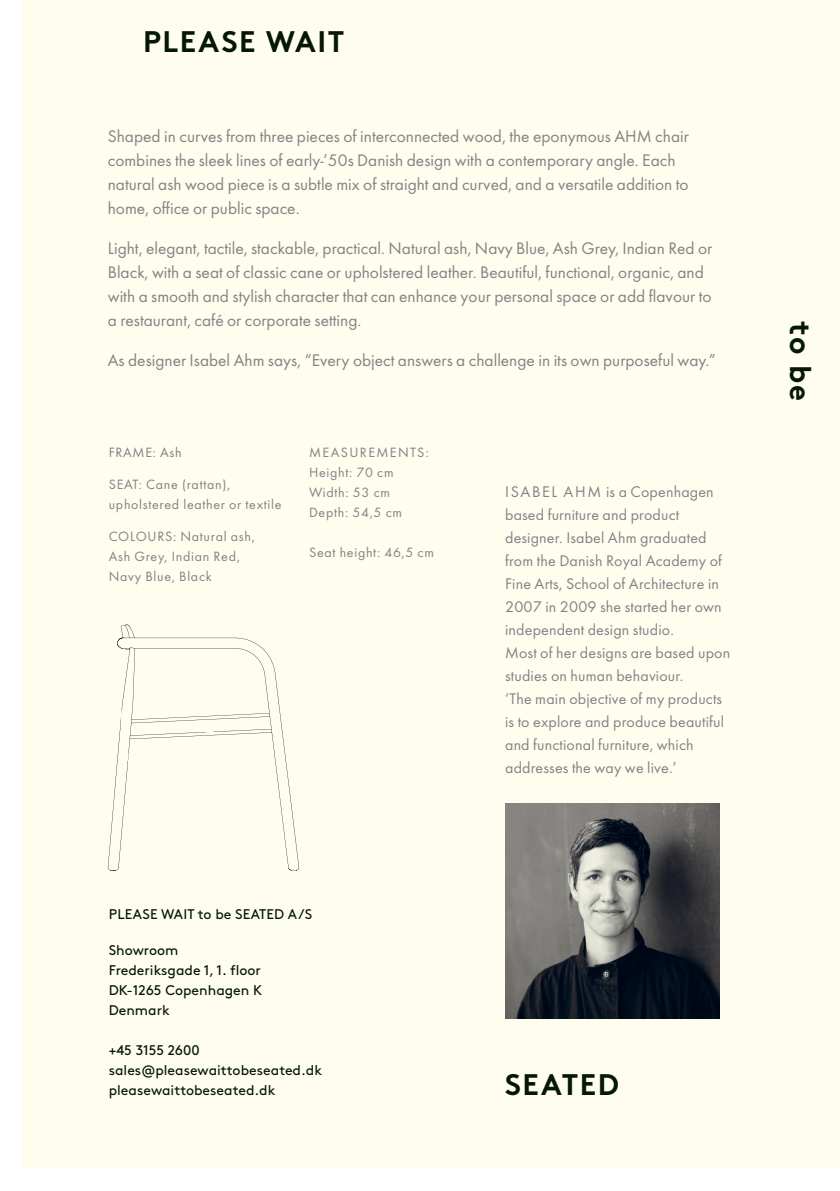
<style>
.page{position:relative;width:840px;height:1191px;background:#fff}
.page>*{position:absolute;margin:0;border:0;box-sizing:border-box;transform-origin:0 0}
.t1{font:700 29.8px "Brown Std";letter-spacing:.05em;color:#041804}
.t2{font:17.4px/24px "Futura";color:#808285}
.t3{font:16px/23px "Futura";letter-spacing:.01em;color:#808285}
.t4{font:14px "Futura";letter-spacing:.05em;color:#808285}
.t5{font:14px "Brown Std";color:#041804}
.t6{font:14px "Futura";letter-spacing:.1em;color:#808285}
</style>
<div class="page">
<div style="left:23px;top:0;width:816px;height:1167px;background:#fffdee"></div>
<svg style="left:108px;top:624px;width:191px;height:247px"></svg>
<svg style="left:206px;top:761px;width:8px;height:12px"></svg>
<svg style="left:122px;top:748px;width:6px;height:13px"></svg>
<img style="left:505px;top:803px;width:214px;height:215px">
<svg style="left:121px;top:710px;width:7px;height:12px"></svg>
<svg style="left:205px;top:722px;width:9px;height:13px"></svg>
<p class="t1" style="left:143px;top:23px;width:202px">PLEASE WAIT</p>
<p class="t2" style="left:108px;top:126px;width:582px">Shaped in curves from three pieces of interconnected wood, the eponymous AHM chair combines the sleek lines of early-’50s Danish design with a contemporary angle. Each natural ash wood piece is a subtle mix of straight and curved, and a versatile addition to home, office or public space.</p>
<p class="t2" style="left:108px;top:238px;width:605px">Light, elegant, tactile, stackable, practical. Natural ash, Navy Blue, Ash Grey, Indian Red or Black, with a seat of classic cane or upholstered leather. Beautiful, functional, organic, and with a smooth and stylish character that can enhance your personal space or add flavour to a restaurant, café or corporate setting.</p>
<p class="t2" style="left:108px;top:350px;width:609px">As designer Isabel Ahm says, “Every object answers a challenge in its own purposeful way.”</p>
<p class="t4" style="left:109px;top:443px;width:74px">FRAME: Ash</p>
<p class="t4" style="left:109px;top:475px;width:123px">SEAT: Cane (rattan),</p>
<p class="t4" style="left:109px;top:495px;width:174px">upholstered leather or textile</p>
<p class="t4" style="left:109px;top:527px;width:147px">COLOURS: Natural ash,</p>
<p class="t4" style="left:109px;top:547px;width:132px">Ash Grey, Indian Red,</p>
<p class="t4" style="left:109px;top:567px;width:104px">Navy Blue, Black</p>
<p class="t6" style="left:309px;top:443px;width:121px">MEASUREMENTS:</p>
<p class="t4" style="left:309px;top:463px;width:86px">Height: 70 cm</p>
<p class="t4" style="left:309px;top:483px;width:82px">Width: 53 cm</p>
<p class="t4" style="left:309px;top:503px;width:94px">Depth: 54,5 cm</p>
<p class="t4" style="left:309px;top:543px;width:126px">Seat height: 46,5 cm</p>
<p class="t5" style="left:109px;top:905px;width:205px">PLEASE WAIT to be SEATED A/S</p>
<p class="t5" style="left:109px;top:941px;width:71px">Showroom</p>
<p class="t5" style="left:109px;top:961px;width:154px">Frederiksgade 1, 1. floor</p>
<p class="t5" style="left:109px;top:981px;width:155px">DK-1265 Copenhagen K</p>
<p class="t5" style="left:109px;top:1001px;width:62px">Denmark</p>
<p class="t5" style="left:109px;top:1041px;width:92px">+45 3155 2600</p>
<p class="t5" style="left:109px;top:1061px;width:215px">sales@pleasewaittobeseated.dk</p>
<p class="t5" style="left:109px;top:1081px;width:168px">pleasewaittobeseated.dk</p>
<p class="t3" style="left:505px;top:482px;width:218px">ISABEL AHM is a Copenhagen based furniture and product designer. Isabel Ahm graduated from the Danish Royal Academy of<br>Fine Arts, School of Architecture in<br>2007 in 2009 she started her own independent design studio.</p>
<p class="t3" style="left:505px;top:643px;width:226px">Most of her designs are based upon studies on human behaviour.</p>
<p class="t3" style="left:505px;top:689px;width:220px">‘The main objective of my products is to explore and produce beautiful and functional furniture, which addresses the way we live.’</p>
<p class="t1" style="left:505px;top:1066px;width:115px">SEATED</p>
<p class="t1" style="left:818px;top:321px;width:82px;rotate:90deg">to be</p>
</div>
